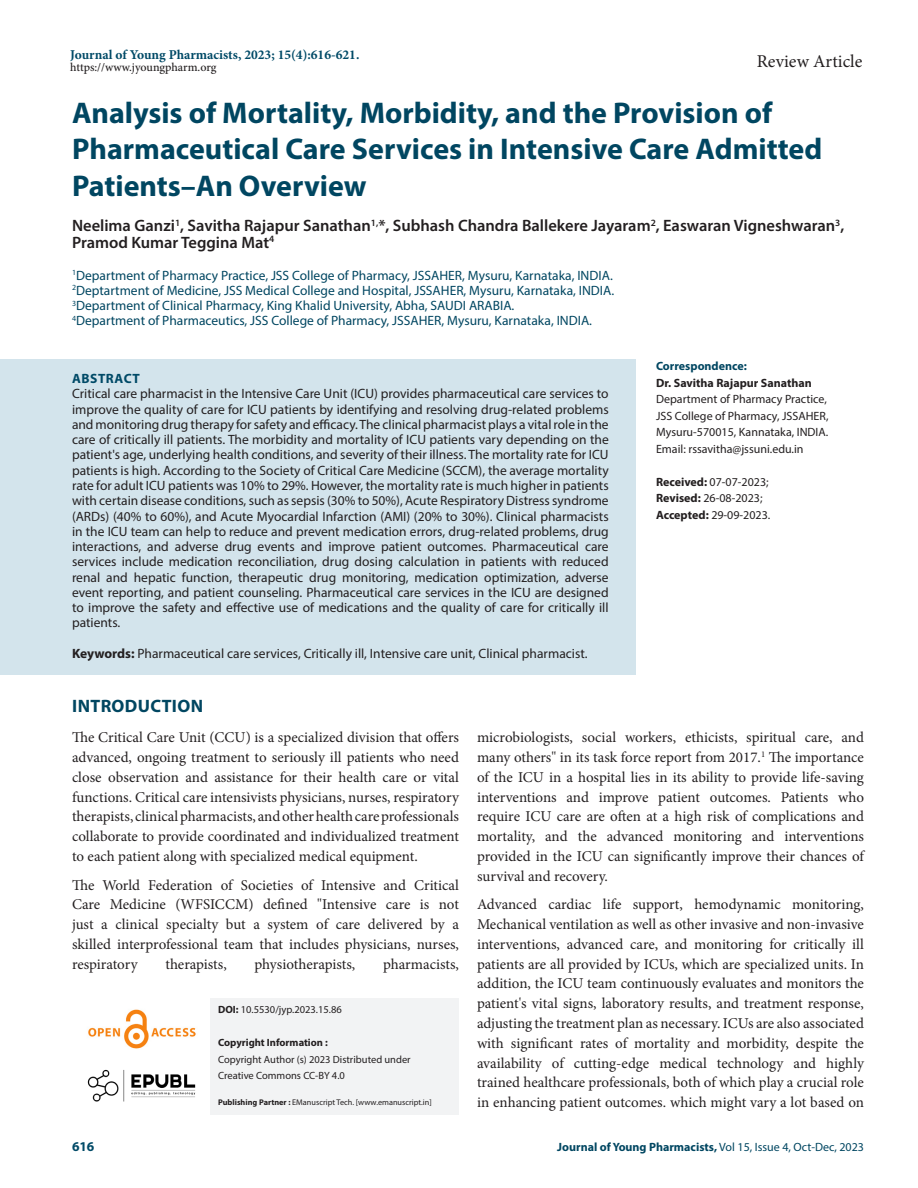
<style>
.page{position:relative;width:918px;height:1188px;background:#fff}
.page>*{position:absolute;margin:0;border:0;box-sizing:border-box;transform-origin:0 0}
.Art_Title{font:700 30px/36.3px "Myriad Pro";color:#004661}
.t1{font:18px "Minion Pro";letter-spacing:.005em;color:#231f20}
.Intro_head{font:700 18px "Myriad Pro";letter-spacing:.02em;color:#004661}
.Author_Names{font:600 16.5px/16.8px "Myriad Pro";color:#231f20}
.Body_text{font:15px/19.8px "Minion Pro";letter-spacing:-.005em;color:#231f20;text-align:justify}
.Body_text__FO{font:15px/19.8px "Minion Pro";color:#231f20;text-align:justify}
.Abstract_TXT{font:13.5px/15.3px "Myriad Pro";color:#231f20;text-align:justify}
.Author_Affiliations{font:13.5px "Myriad Pro";color:#004661}
.KY{font:13.5px "Myriad Pro";color:#231f20}
.t2{font:700 13.5px "Minion Pro";color:#004a67}
.ABS_Heading{font:700 13.5px "Myriad Pro";letter-spacing:.04em;color:#004a67}
.Correspondence_AU_Af{font:12px/16.5px "Myriad Pro";color:#231f20}
.Correspondence_AU_Af-2{font:700 12px "Myriad Pro";color:#004661}
.Journal_Dates{font:12px/16.5px "Myriad Pro";color:#231f20}
.t3{font:500 12px "Minion Pro";letter-spacing:-.005em;color:#231f20}
.Correspondence_AU_Af-3{font:700 12px "Myriad Pro";color:#231f20}
.t4{font:10.5px/16.5px "Myriad Pro";color:#231f20}
.t5{font:700 10.5px "Myriad Pro";color:#231f20}
.t6{font:8.25px "Myriad Pro";color:#231f20}
.s1{font-weight:700}
.s2{font-weight:400}
</style>
<div class="page">
<img style="left:88px;top:1009px;width:108px;height:40px">
<img style="left:87px;top:1069px;width:109px;height:33px">
<div style="left:211px;top:998px;width:248px;height:36px;background:#f2f3f4"></div>
<div style="left:211px;top:1031px;width:248px;height:26px;background:#f2f3f4"></div>
<div style="left:211px;top:1048px;width:248px;height:25px;background:#f2f3f4"></div>
<div style="left:211px;top:1064px;width:248px;height:26px;background:#f2f3f4"></div>
<div style="left:211px;top:1084px;width:248px;height:30px;background:#f2f3f4"></div>
<div style="left:0;top:359px;width:636px;height:41px;background:#d3e4ec"></div>
<div style="left:0;top:375px;width:636px;height:269px;background:#d3e4ec"></div>
<div style="left:0;top:634px;width:636px;height:41px;background:#d3e4ec"></div>
<p class="t2" style="left:70px;top:45px;width:291px">Journal of Young Pharmacists, 2023; 15(4):616-621.</p>
<p class="t3" style="left:70px;top:59px;width:148px">https://www.jyoungpharm.org</p>
<p class="t1" style="left:757px;top:49px;width:107px">Review Article</p>
<p class="Art_Title" style="left:72px;top:94px;width:752px">Analysis of Mortality, Morbidity, and the Provision of<br>Pharmaceutical Care Services in Intensive Care Admitted<br>Patients–An Overview</p>
<p class="Author_Names" style="left:72px;top:217px;width:774px">Neelima Ganzi<sup>1</sup>, Savitha Rajapur Sanathan<sup>1,</sup>*, Subhash Chandra Ballekere Jayaram<sup>2</sup>, Easwaran Vigneshwaran<sup>3</sup>,<br>Pramod Kumar Teggina Mat<sup>4</sup></p>
<p class="Author_Affiliations" style="left:72px;top:267px;width:542px"><sup>1</sup>Department of Pharmacy Practice, JSS College of Pharmacy, JSSAHER, Mysuru, Karnataka, INDIA.</p>
<p class="Author_Affiliations" style="left:72px;top:282px;width:544px"><sup>2</sup>Deptartment of Medicine, JSS Medical College and Hospital, JSSAHER, Mysuru, Karnataka, INDIA.</p>
<p class="Author_Affiliations" style="left:72px;top:297px;width:444px"><sup>3</sup>Department of Clinical Pharmacy, King Khalid University, Abha, SAUDI ARABIA.</p>
<p class="Author_Affiliations" style="left:72px;top:313px;width:522px"><sup>4</sup>Department of Pharmaceutics, JSS College of Pharmacy, JSSAHER, Mysuru, Karnataka, INDIA.</p>
<p class="Correspondence_AU_Af-2" style="left:656px;top:358px;width:92px">Correspondence:</p>
<p class="Correspondence_AU_Af-3" style="left:656px;top:375px;width:157px">Dr. Savitha Rajapur Sanathan</p>
<p class="Correspondence_AU_Af" style="left:656px;top:391px;width:174px">Department of Pharmacy Practice,<br>JSS College of Pharmacy, JSSAHER,<br>Mysuru-570015, Kannataka, INDIA.</p>
<p class="Correspondence_AU_Af" style="left:656px;top:440px;width:149px">Email: rssavitha@jssuni.edu.in</p>
<p class="ABS_Heading" style="left:72px;top:370px;width:69px">ABSTRACT</p>
<p class="Abstract_TXT" style="left:72px;top:386px;width:538px">Critical care pharmacist in the Intensive Care Unit (ICU) provides pharmaceutical care services to improve the quality of care for ICU patients by identifying and resolving drug-related problems and monitoring drug therapy for safety and efficacy. The clinical pharmacist plays a vital role in the care of critically ill patients. The morbidity and mortality of ICU patients vary depending on the patient's age, underlying health conditions, and severity of their illness. The mortality rate for ICU patients is high. According to the Society of Critical Care Medicine (SCCM), the average mortality rate for adult ICU patients was 10% to 29%. However, the mortality rate is much higher in patients with certain disease conditions, such as sepsis (30% to 50%), Acute Respiratory Distress syndrome (ARDs) (40% to 60%), and Acute Myocardial Infarction (AMI) (20% to 30%). Clinical pharmacists in the ICU team can help to reduce and prevent medication errors, drug-related problems, drug interactions, and adverse drug events and improve patient outcomes. Pharmaceutical care services include medication reconciliation, drug dosing calculation in patients with reduced renal and hepatic function, therapeutic drug monitoring, medication optimization, adverse event reporting, and patient counseling. Pharmaceutical care services in the ICU are designed to improve the safety and effective use of medications and the quality of care for critically ill patients.</p>
<p class="KY" style="left:72px;top:645px;width:517px"><span class="s1">Keywords:</span> Pharmaceutical care services, Critically ill, Intensive care unit, Clinical pharmacist.</p>
<p class="Intro_head" style="left:72px;top:694px;width:132px">INTRODUCTION</p>
<p class="Body_text__FO" style="left:72px;top:728px;width:389px">The Critical Care Unit (CCU) is a specialized division that offers advanced, ongoing treatment to seriously ill patients who need close observation and assistance for their health care or vital functions. Critical care intensivists physicians, nurses, respiratory therapists, clinical pharmacists, and other health care professionals collaborate to provide coordinated and individualized treatment to each patient along with specialized medical equipment.</p>
<p class="Body_text" style="left:72px;top:875px;width:389px">The World Federation of Societies of Intensive and Critical Care Medicine (WFSICCM) defined "Intensive care is not just a clinical specialty but a system of care delivered by a skilled interprofessional team that includes physicians, nurses, respiratory</p>
<p class="Journal_Dates" style="left:656px;top:473px;width:116px"><span class="s1">Received:</span> 07-07-2023;<br><span class="s1">Revised:</span> 26-08-2023;<br><span class="s1">Accepted:</span> 29-09-2023.</p>
<p class="Body_text" style="left:477px;top:728px;width:389px">microbiologists, social workers, ethicists, spiritual care, and many others" in its task force report from 2017.<sup>1</sup> The importance of the ICU in a hospital lies in its ability to provide life-saving interventions and improve patient outcomes. Patients who require ICU care are often at a high risk of complications and mortality, and the advanced monitoring and interventions provided in the ICU can significantly improve their chances of survival and recovery.</p>
<p class="Body_text" style="left:477px;top:895px;width:389px">Advanced cardiac life support, hemodynamic monitoring, Mechanical ventilation as well as other invasive and non-invasive interventions, advanced care, and monitoring for critically ill patients are all provided by ICUs, which are specialized units. In addition, the ICU team continuously evaluates and monitors the patient's vital signs, laboratory results, and treatment response, adjusting the treatment plan as necessary. ICUs are also associated with significant rates of mortality and morbidity, despite the availability of cutting-edge medical technology and highly trained healthcare professionals, both of which play a crucial role in enhancing patient outcomes. which might vary a lot based on</p>
<p class="Body_text" style="left:165px;top:954px;width:63px">therapists,</p>
<p class="Body_text" style="left:255px;top:954px;width:102px">physiotherapists,</p>
<p class="Body_text" style="left:383px;top:954px;width:77px">pharmacists,</p>
<p class="t4" style="left:218px;top:1001px;width:125px"><span class="s1">DOI:</span> 10.5530/jyp.2023.15.86</p>
<p class="t5" style="left:218px;top:1036px;width:111px">Copyright Information :</p>
<p class="t4" style="left:218px;top:1051px;width:194px">Copyright Author (s) 2023 Distributed under<br>Creative Commons CC-BY 4.0</p>
<p class="t6" style="left:218px;top:1097px;width:215px"><span class="s1">Publishing Partner :</span> EManuscript Tech. [www.emanuscript.in]</p>
<p class="ABS_Heading" style="left:72px;top:1137px;width:24px">616</p>
<p class="Correspondence_AU_Af-2" style="left:557px;top:1139px;width:308px">Journal of Young Pharmacists, <span class="s2">Vol 15, Issue 4, Oct-Dec, 2023</span></p>
</div>
